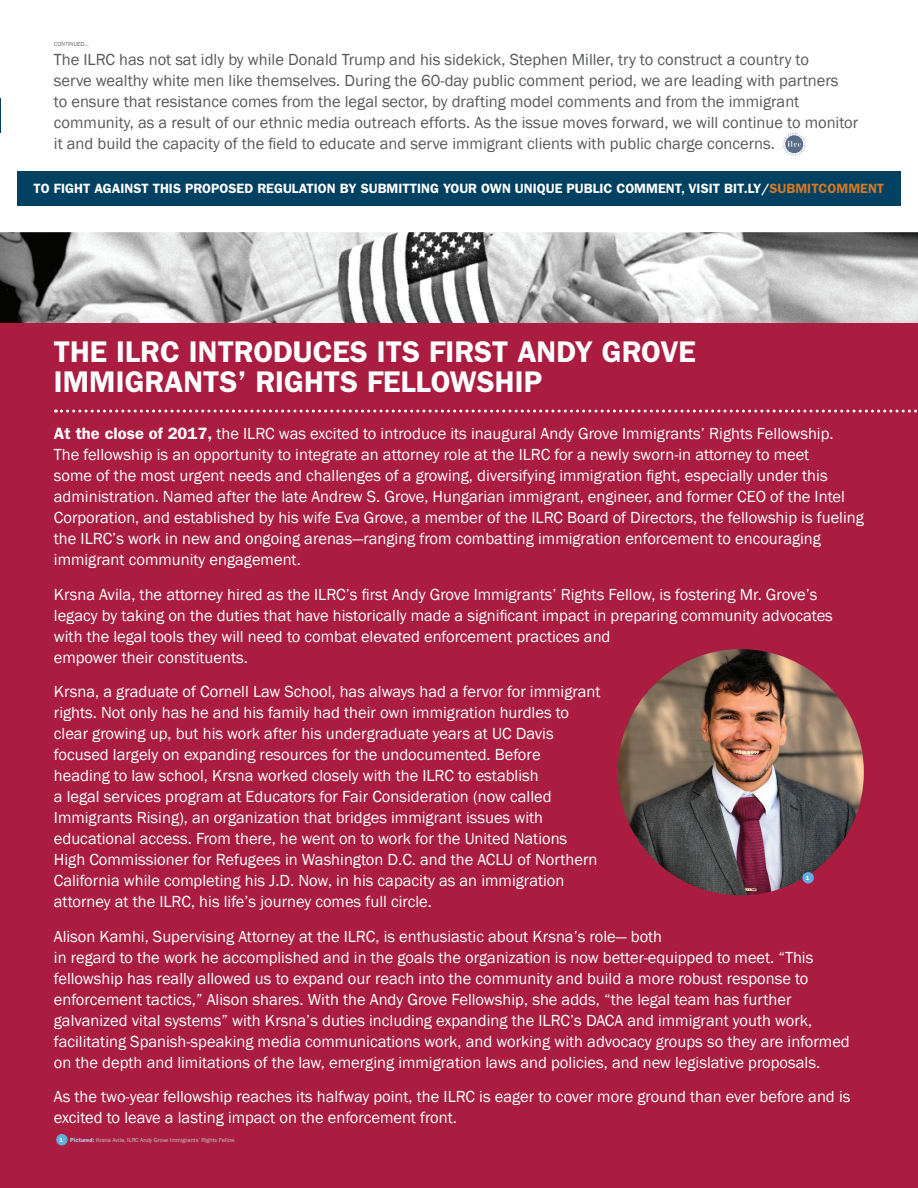
<style>
.page{position:relative;width:918px;height:1188px;background:#fff}
.page>*{position:absolute;margin:0;border:0;box-sizing:border-box;transform-origin:0 0}
.t1{font:600 30px/30px "ITC Franklin Gothic Std";color:#fff}
.t2{font:16.5px/21px "Franklin Gothic";color:#fff}
.t3{font:16.5px/21px "Franklin Gothic";color:#57585a}
.t4{font:600 13.5px "ITC Franklin Gothic Std";color:#fff}
.t5{font:6px "Franklin Gothic";color:#c2c6c7}
.t6{font:italic 6px "Franklin Gothic";color:#636366}
.t7{font:600 6px "ITC Franklin Gothic Std";color:#fff}
.s1{color:#ce7928}
.s2{font-family:"ITC Franklin Gothic Std";font-weight:600}
.s3{font-family:"ITC Franklin Gothic Std";font-weight:600;color:#afd1ee}
</style>
<div class="page">
<svg style="left:783px;top:133px;width:23px;height:23px"></svg>
<hr style="left:0;top:98px;width:1px;height:35px;background:#024161">
<div style="left:0;top:322px;width:918px;height:866px;background:#aa1d40"></div>
<img style="left:618px;top:649px;width:246px;height:246px;border-radius:123px">
<svg style="left:55px;top:410px;width:862px;height:3px"></svg>
<div style="left:802px;top:872px;width:12px;height:12px;background:#60aee0;border-radius:50%"></div>
<div style="left:56px;top:1134px;width:12px;height:11px;background:#60aee0;border-radius:50%"></div>
<img style="left:0;top:232px;width:918px;height:91px">
<div style="left:17px;top:171px;width:884px;height:35px;background:#024161"></div>
<p class="t6" style="left:54px;top:41px;width:37px">CONTINUED...</p>
<p class="t3" style="left:54px;top:50px;width:806px">The ILRC has not sat idly by while Donald Trump and his sidekick, Stephen Miller, try to construct a country to<br>serve wealthy white men like themselves. During the 60-day public comment period, we are leading with partners<br>to ensure that resistance comes from the legal sector, by drafting model comments and from the immigrant community, as a result of our ethnic media outreach efforts. As the issue moves forward, we will continue to monitor it and build the capacity of the field to educate and serve immigrant clients with public charge concerns.</p>
<p class="t4" style="left:34px;top:180px;width:852px">TO FIGHT AGAINST THIS PROPOSED REGULATION BY SUBMITTING YOUR OWN UNIQUE PUBLIC COMMENT, VISIT BIT.LY/<span class="s1">SUBMITCOMMENT</span></p>
<h1 class="t1" style="left:54px;top:337px;width:643px">THE ILRC INTRODUCES ITS FIRST ANDY GROVE<br>IMMIGRANTS’ RIGHTS FELLOWSHIP</h1>
<p class="t2" style="left:54px;top:424px;width:812px"><span class="s2">At the close of 2017,</span> the ILRC was excited to introduce its inaugural Andy Grove Immigrants’ Rights Fellowship.<br>The fellowship is an opportunity to integrate an attorney role at the ILRC for a newly sworn-in attorney to meet<br>some of the most urgent needs and challenges of a growing, diversifying immigration fight, especially under this administration. Named after the late Andrew S. Grove, Hungarian immigrant, engineer, and former CEO of the Intel Corporation, and established by his wife Eva Grove, a member of the ILRC Board of Directors, the fellowship is fueling the ILRC’s work in new and ongoing arenas—ranging from combatting immigration enforcement to encouraging immigrant community engagement.</p>
<p class="t2" style="left:54px;top:584px;width:781px">Krsna Avila, the attorney hired as the ILRC’s first Andy Grove Immigrants’ Rights Fellow, is fostering Mr. Grove’s legacy by taking on the duties that have historically made a significant impact in preparing community advocates with the legal tools they will need to combat elevated enforcement practices and<br>empower their constituents.</p>
<p class="t2" style="left:54px;top:682px;width:548px">Krsna, a graduate of Cornell Law School, has always had a fervor for immigrant rights. Not only has he and his family had their own immigration hurdles to clear growing up, but his work after his undergraduate years at UC Davis focused largely on expanding resources for the undocumented. Before heading to law school, Krsna worked closely with the ILRC to establish<br>a legal services program at Educators for Fair Consideration (now called Immigrants Rising), an organization that bridges immigrant issues with educational access. From there, he went on to work for the United Nations High Commissioner for Refugees in Washington D.C. and the ACLU of Northern California while completing his J.D. Now, in his capacity as an immigration attorney at the ILRC, his life’s journey comes full circle.</p>
<p class="t2" style="left:54px;top:926px;width:797px">Alison Kamhi, Supervising Attorney at the ILRC, is enthusiastic about Krsna’s role— both<br>in regard to the work he accomplished and in the goals the organization is now better-equipped to meet. “This fellowship has really allowed us to expand our reach into the community and build a more robust response to enforcement tactics,” Alison shares. With the Andy Grove Fellowship, she adds, “the legal team has further galvanized vital systems” with Krsna’s duties including expanding the ILRC’s DACA and immigrant youth work, facilitating Spanish-speaking media communications work, and working with advocacy groups so they are informed on the depth and limitations of the law, emerging immigration laws and policies, and new legislative proposals.</p>
<p class="t2" style="left:54px;top:1087px;width:798px">As the two-year fellowship reaches its halfway point, the ILRC is eager to cover more ground than ever before and is excited to leave a lasting impact on the enforcement front.</p>
<p class="t5" style="left:70px;top:1136px;width:166px"><span class="s3">Pictured:</span> Krsna Avila, ILRC Andy Grove Immigrants’ Rights Fellow</p>
<p class="t7" style="left:806px;top:874px;width:5px">1</p>
<p class="t7" style="left:60px;top:1136px;width:5px">1</p>
</div>
